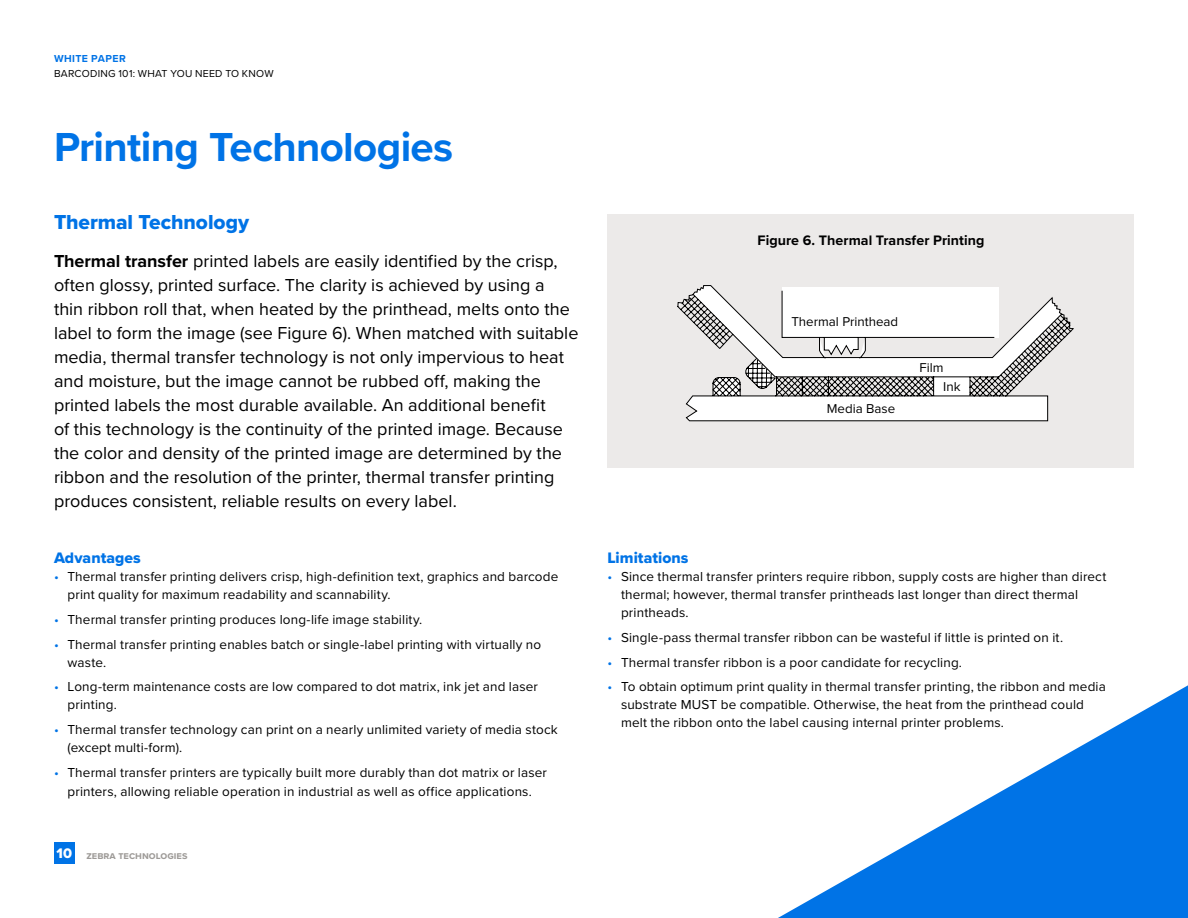
<style>
.page{position:relative;width:1188px;height:918px;background:#fff}
.page>*{position:absolute;margin:0;border:0;box-sizing:border-box;transform-origin:0 0}
.t1{font:700 42px "Proxima Nova";letter-spacing:-.02em;color:#0073e6}
.t2{font:21px "Proxima Nova Extrabld";color:#0073e6}
.t3{font:18px/24px "Proxima Nova";color:#000}
.t4{font:15.75px "Proxima Nova Extrabld";color:#0073e6}
.t5{font:14.4px "Proxima Nova Extrabld";color:#fff}
.t6{font:700 14.25px "Proxima Nova";letter-spacing:.005em;color:#000}
.t7{font:13.5px/18px "Proxima Nova";letter-spacing:.01em;color:#000}
.t8{font:13.35px "Proxima Nova";color:#000}
.t9{font:10.5px "Proxima Nova";letter-spacing:.025em;color:#000}
.t10{font:700 10.5px "Proxima Nova";color:#9e9b98}
.t11{font:700 10.5px "Proxima Nova";letter-spacing:.04em;color:#0073e6}
.s1{font-weight:700}
.s2{color:#0073e6}
</style>
<div class="page">
<div style="left:54px;top:842px;width:20px;height:22px;background:#0073e6"></div>
<svg style="left:778px;top:685px;width:410px;height:233px"></svg>
<div style="left:608px;top:214px;width:526px;height:254px;background:#eceae9"></div>
<svg style="left:677px;top:285px;width:397px;height:137px"></svg>
<p class="t11" style="left:54px;top:51px;width:73px">WHITE PAPER</p>
<p class="t9" style="left:54px;top:65px;width:221px">BARCODING 101: WHAT YOU NEED TO KNOW</p>
<h1 class="t1" style="left:54px;top:115px;width:401px">Printing Technologies</h1>
<h2 class="t2" style="left:54px;top:207px;width:197px">Thermal Technology</h2>
<p class="t3" style="left:54px;top:248px;width:526px"><span class="s1">Thermal transfer</span> printed labels are easily identified by the crisp, often glossy, printed surface. The clarity is achieved by using a<br>thin ribbon roll that, when heated by the printhead, melts onto the label to form the image (see Figure 6). When matched with suitable media, thermal transfer technology is not only impervious to heat and moisture, but the image cannot be rubbed off, making the printed labels the most durable available. An additional benefit<br>of this technology is the continuity of the printed image. Because the color and density of the printed image are determined by the ribbon and the resolution of the printer, thermal transfer printing produces consistent, reliable results on every label.</p>
<p class="t4" style="left:54px;top:546px;width:88px">Advantages</p>
<p class="t7" style="left:68px;top:567px;width:492px;text-indent:-14px"><span class="s2">•</span> Thermal transfer printing delivers crisp, high-definition text, graphics and barcode print quality for maximum readability and scannability.</p>
<p class="t7" style="left:54px;top:610px;width:370px"><span class="s2">•</span> Thermal transfer printing produces long-life image stability.</p>
<p class="t7" style="left:68px;top:635px;width:475px;text-indent:-14px"><span class="s2">•</span> Thermal transfer printing enables batch or single-label printing with virtually no waste.</p>
<p class="t7" style="left:68px;top:677px;width:472px;text-indent:-14px"><span class="s2">•</span> Long-term maintenance costs are low compared to dot matrix, ink jet and laser printing.</p>
<p class="t7" style="left:68px;top:720px;width:492px;text-indent:-14px"><span class="s2">•</span> Thermal transfer technology can print on a nearly unlimited variety of media stock (except multi-form).</p>
<p class="t7" style="left:54px;top:762px;width:495px;line-height:19.5px;text-align:center"><span class="s2">•</span> Thermal transfer printers are typically built more durably than dot matrix or laser printers, allowing reliable operation in industrial as well as office applications.</p>
<p class="t5" style="left:56px;top:842px;width:17px">10</p>
<p class="t10" style="left:86px;top:847px;width:103px">zebra technologies</p>
<p class="t6" style="left:758px;top:229px;width:228px">Figure 6. Thermal Transfer Printing</p>
<p class="t8" style="left:791px;top:314px;width:108px">Thermal Printhead</p>
<p class="t8" style="left:827px;top:401px;width:70px">Media Base</p>
<p class="t8" style="left:920px;top:360px;width:26px">Film</p>
<p class="t8" style="left:943px;top:379px;width:19px">Ink</p>
<p class="t4" style="left:608px;top:546px;width:83px">Limitations</p>
<p class="t7" style="left:621px;top:567px;width:487px;text-indent:-14px"><span class="s2">•</span> Since thermal transfer printers require ribbon, supply costs are higher than direct thermal; however, thermal transfer printheads last longer than direct thermal printheads.</p>
<p class="t7" style="left:608px;top:628px;width:457px"><span class="s2">•</span> Single-pass thermal transfer ribbon can be wasteful if little is printed on it.</p>
<p class="t7" style="left:608px;top:653px;width:356px"><span class="s2">•</span> Thermal transfer ribbon is a poor candidate for recycling.</p>
<p class="t7" style="left:621px;top:677px;width:486px;text-indent:-14px"><span class="s2">•</span> To obtain optimum print quality in thermal transfer printing, the ribbon and media substrate MUST be compatible. Otherwise, the heat from the printhead could melt the ribbon onto the label causing internal printer problems.</p>
</div>
